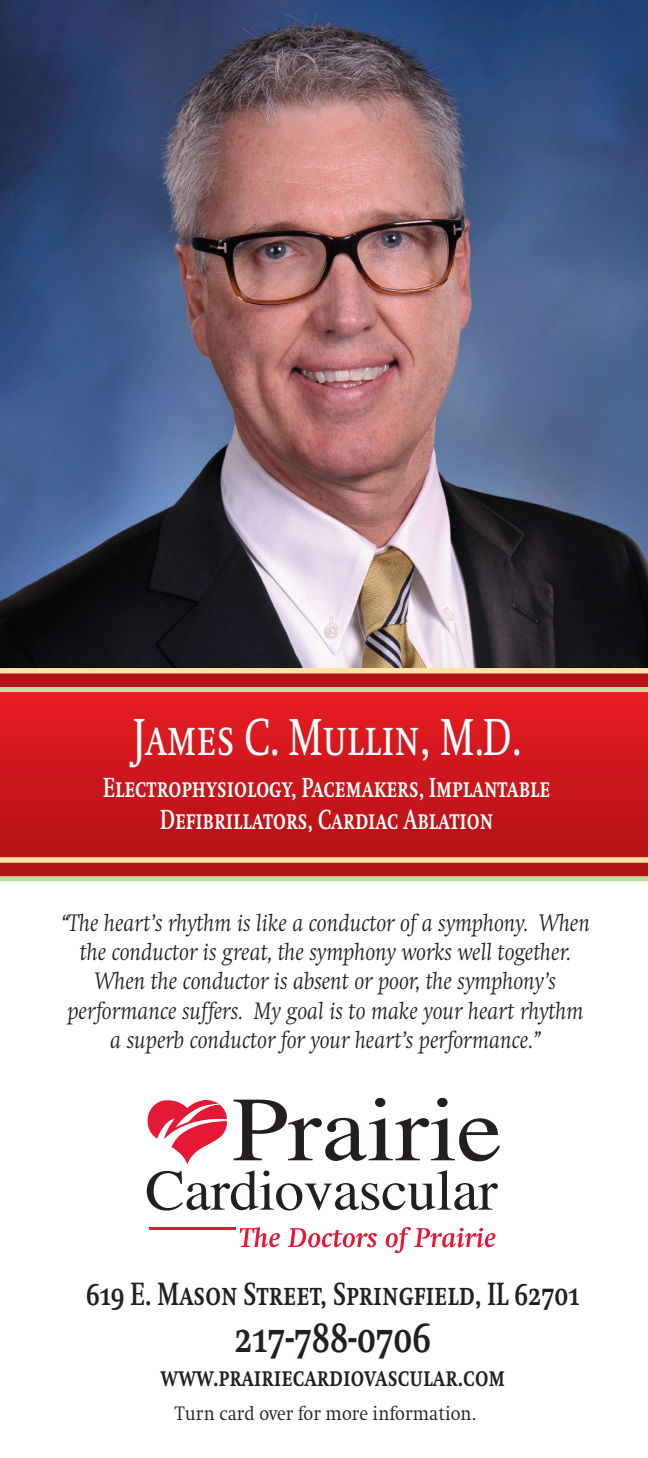
<style>
.page{position:relative;width:648px;height:1458px;background:#fff}
.page>*{position:absolute;margin:0;border:0;box-sizing:border-box;transform-origin:0 0}
.t1{font:54px "Swift SC";letter-spacing:-.005em;color:#fff;scale:.75 1}
.t2{font:42.75px "Swift Bold SC";color:#231f20;scale:.75 1}
.t3{font:31.5px "Swift Bold SC";color:#231f20;scale:.75 1}
.t4{font:27px/31.5px "Swift Bold SC";color:#fff;text-align:center;scale:.72 1}
.t5{font:27px "Swift Bold SC";color:#231f20;scale:.75 1}
.t6{font:italic 300 24.75px/29.2px "Swift";color:#231f20;text-align:center;scale:.9 1}
.t7{font:300 20.25px "Swift";color:#231f20;scale:.9 1}
</style>
<div class="page">
<img style="left:0;top:0;width:648px;height:668px">
<div style="left:0;top:680px;width:648px;height:177px;background:linear-gradient(to bottom,#ec1d24,#b41117)"></div>
<div style="left:0;top:668px;width:648px;height:7px;background:#fce4a8"></div>
<div style="left:0;top:681px;width:648px;height:11px;background:#c1dea4"></div>
<div style="left:0;top:673px;width:648px;height:14px;background:#b31316"></div>
<svg style="left:0;top:857px;width:648px;height:6px;background:#f5d09a"></svg>
<svg style="left:0;top:876px;width:648px;height:5px;background:#c0d69e"></svg>
<div style="left:0;top:863px;width:648px;height:13px;background:#b31316"></div>
<svg style="left:240px;top:1227px;width:40px;height:20px"></svg>
<svg style="left:288px;top:1228px;width:89px;height:19px"></svg>
<svg style="left:386px;top:1227px;width:110px;height:26px"></svg>
<hr style="left:149px;top:1227px;width:87px;height:2px;background:#e51836">
<svg style="left:147px;top:1098px;width:353px;height:113px"></svg>
<h1 class="t1" style="left:132px;top:708px;width:520px">James C. Mullin, M.D.</h1>
<p class="t4" style="left:103px;top:772px;width:623px">Electrophysiology, Pacemakers, Implantable<br>Defibrillators, Cardiac Ablation</p>
<p class="t6" style="left:61px;top:909px;width:589px">“The heart’s rhythm is like a conductor of a symphony. When the conductor is great, the symphony works well together.<br>When the conductor is absent or poor, the symphony’s performance suffers. My goal is to make your heart rhythm a superb conductor for your heart’s performance.”</p>
<p class="t3" style="left:86px;top:1276px;width:660px">619 E. Mason Street, Springfield, IL 62701</p>
<h2 class="t2" style="left:235px;top:1312px;width:263px">217-788-0706</h2>
<p class="t5" style="left:161px;top:1361px;width:461px">www.prairiecardiovascular.com</p>
<p class="t7" style="left:175px;top:1402px;width:336px">Turn card over for more information.</p>
</div>
